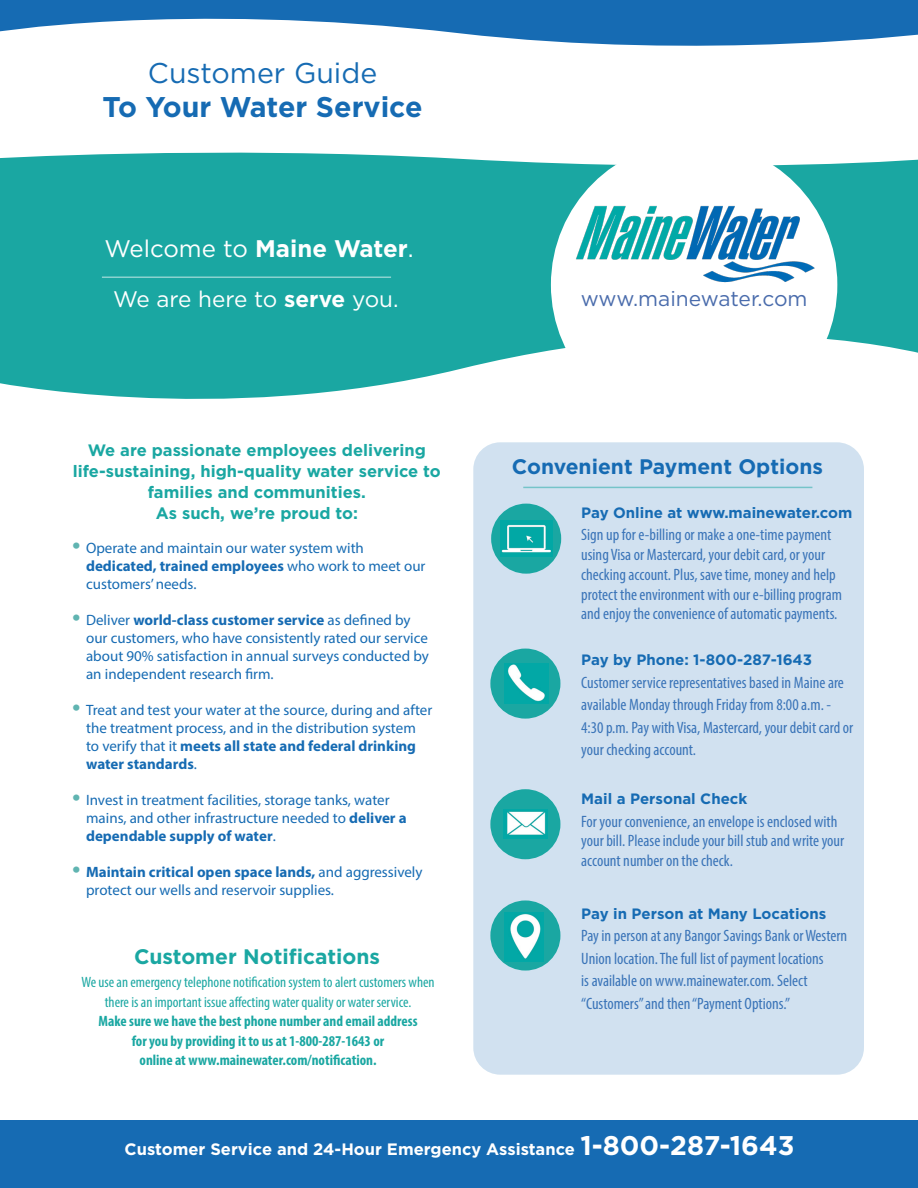
<style>
.page{position:relative;width:918px;height:1188px;background:#fff}
.page>*{position:absolute;margin:0;border:0;box-sizing:border-box;transform-origin:0 0}
.t1{font:700 28.5px "Gotham";color:#166bb3}
.t2{font:28.5px "Gotham";color:#166bb3}
.t3{font:24px "Gotham";color:#fff}
.t4{font:22.5px "Gotham";letter-spacing:-.015em;color:#fff}
.t5{font:700 21px "Gotham";color:#166bb3}
.t6{font:700 21px "Gotham";color:#1aa7a2}
.t7{font:21px "Gotham";letter-spacing:-.005em;color:#4a6cac}
.t8{font:condensed 16.5px/19.8px "Myriad Pro";color:#3a74b8}
.t9{font:700 16.5px/21px "Gotham";color:#1aa7a2;text-align:center}
.t10{font:700 16.5px "Gotham";color:#fff}
.t11{font:15px/18px "Myriad Pro";color:#166bb3}
.t12{font:700 condensed 15px/19.5px "Myriad Pro";color:#1aa7a2;text-align:center}
.t13{font:condensed 15px/19.5px "Myriad Pro";color:#1aa7a2;text-align:center}
.t14{font:700 15px "Gotham";color:#166bb3}
.s1{font-weight:700}
.s2{font-family:"Gotham";font-weight:700;font-size:21px;color:#60b4b1}
.s3{font-size:27px}
</style>
<div class="page">
<div style="left:473px;top:442px;width:391px;height:633px;background:#d1e1f0;border-radius:27px"></div>
<div style="left:490px;top:789px;width:70px;height:70px;background:#1aa7a2;border-radius:50%"></div>
<div style="left:490px;top:900px;width:70px;height:71px;background:#1aa7a2;border-radius:50%"></div>
<img style="left:503px;top:810px;width:45px;height:29px">
<svg style="left:0;top:152px;width:918px;height:15px"></svg>
<svg style="left:0;top:327px;width:918px;height:72px;fill:#1aa7a2"></svg>
<div style="left:490px;top:649px;width:70px;height:70px;background:#1aa7a2;border-radius:50%"></div>
<img style="left:504px;top:663px;width:45px;height:41px">
<img style="left:505px;top:913px;width:38px;height:48px">
<div style="left:491px;top:504px;width:70px;height:70px;background:#1aa7a2;border-radius:50%"></div>
<img style="left:501px;top:520px;width:52px;height:36px">
<div style="left:0;top:167px;width:918px;height:160px;background:#1aa7a2"></div>
<svg style="left:0;top:0;width:918px;height:46px;fill:#166bb3"></svg>
<hr style="left:102px;top:276px;width:289px;height:2px;background:#fff">
<div style="left:551px;top:141px;width:286px;height:287px;background:#fff;border-radius:50%"></div>
<img style="left:565px;top:196px;width:258px;height:87px">
<div style="left:0;top:1120px;width:918px;height:68px;background:#166bb3"></div>
<hr style="left:523px;top:487px;width:289px;height:1px;background:#1aa7a2">
<h1 class="t2" style="left:148px;top:54px;width:231px">Customer Guide</h1>
<h1 class="t1" style="left:103px;top:88px;width:322px">To Your Water Service</h1>
<h2 class="t3" style="left:105px;top:233px;width:311px">Welcome to <span class="s1">Maine Water</span>.</h2>
<h3 class="t4" style="left:113px;top:285px;width:287px">We are here to <span class="s1">serve</span> you.</h3>
<p class="t9" style="left:73px;top:439px;width:369px">We are passionate employees delivering life-sustaining, high-quality water service to families and communities.<br>As such, we’re proud to:</p>
<p class="t11" style="left:86px;top:539px;width:341px;text-indent:-15px"><span class="s2">•</span> Operate and maintain our water system with <span class="s1">dedicated, trained employees</span> who work to meet our customers’ needs.</p>
<p class="t11" style="left:86px;top:611px;width:344px;text-indent:-15px"><span class="s2">•</span> Deliver <span class="s1">world-class customer service</span> as defined by our customers, who have consistently rated our service about 90% satisfaction in annual surveys conducted by an independent research firm.</p>
<p class="t11" style="left:86px;top:701px;width:348px;text-indent:-15px"><span class="s2">•</span> Treat and test your water at the source, during and after the treatment process, and in the distribution system to verify that it <span class="s1">meets all state and federal drinking water standards</span>.</p>
<p class="t11" style="left:86px;top:791px;width:322px;text-indent:-15px"><span class="s2">•</span> Invest in treatment facilities, storage tanks, water mains, and other infrastructure needed to <span class="s1">deliver a dependable supply of water</span>.</p>
<p class="t11" style="left:86px;top:863px;width:338px;text-indent:-15px"><span class="s2">•</span> <span class="s1">Maintain critical open space lands,</span> and aggressively protect our wells and reservoir supplies.</p>
<p class="t6" style="left:134px;top:943px;width:248px">Customer Notifications</p>
<p class="t13" style="left:81px;top:972px;width:355px">We use an emergency telephone notification system to alert customers when there is an important issue affecting water quality or water service.</p>
<p class="t12" style="left:99px;top:1011px;width:321px">Make sure we have the best phone number and email address for you by providing it to us at 1-800-287-1643 or<br>online at www.mainewater.com/notification.</p>
<p class="t7" style="left:581px;top:285px;width:228px">www.mainewater.com</p>
<p class="t5" style="left:512px;top:452px;width:313px">Convenient Payment Options</p>
<p class="t14" style="left:581px;top:502px;width:273px">Pay Online at www.mainewater.com</p>
<p class="t8" style="left:581px;top:525px;width:262px">Sign up for e-billing or make a one-time payment using Visa or Mastercard, your debit card, or your checking account. Plus, save time, money and help protect the environment with our e-billing program and enjoy the convenience of automatic payments.</p>
<p class="t14" style="left:581px;top:650px;width:232px">Pay by Phone: 1-800-287-1643</p>
<p class="t8" style="left:581px;top:671px;width:273px;line-height:22.5px">Customer service representatives based in Maine are available Monday through Friday from 8:00 a.m. - 4:30 p.m. Pay with Visa, Mastercard, your debit card or your checking account.</p>
<p class="t14" style="left:581px;top:789px;width:168px">Mail a Personal Check</p>
<p class="t8" style="left:581px;top:811px;width:264px">For your convenience, an envelope is enclosed with your bill. Please include your bill stub and write your account number on the check.</p>
<p class="t14" style="left:581px;top:903px;width:247px">Pay in Person at Many Locations</p>
<p class="t8" style="left:581px;top:924px;width:267px;line-height:22.5px">Pay in person at any Bangor Savings Bank or Western Union location. The full list of payment locations<br>is available on www.mainewater.com. Select “Customers” and then “Payment Options.”</p>
<p class="t10" style="left:125px;top:1138px;width:671px">Customer Service and 24-Hour Emergency Assistance <span class="s3">1-800-287-1643</span></p>
</div>
